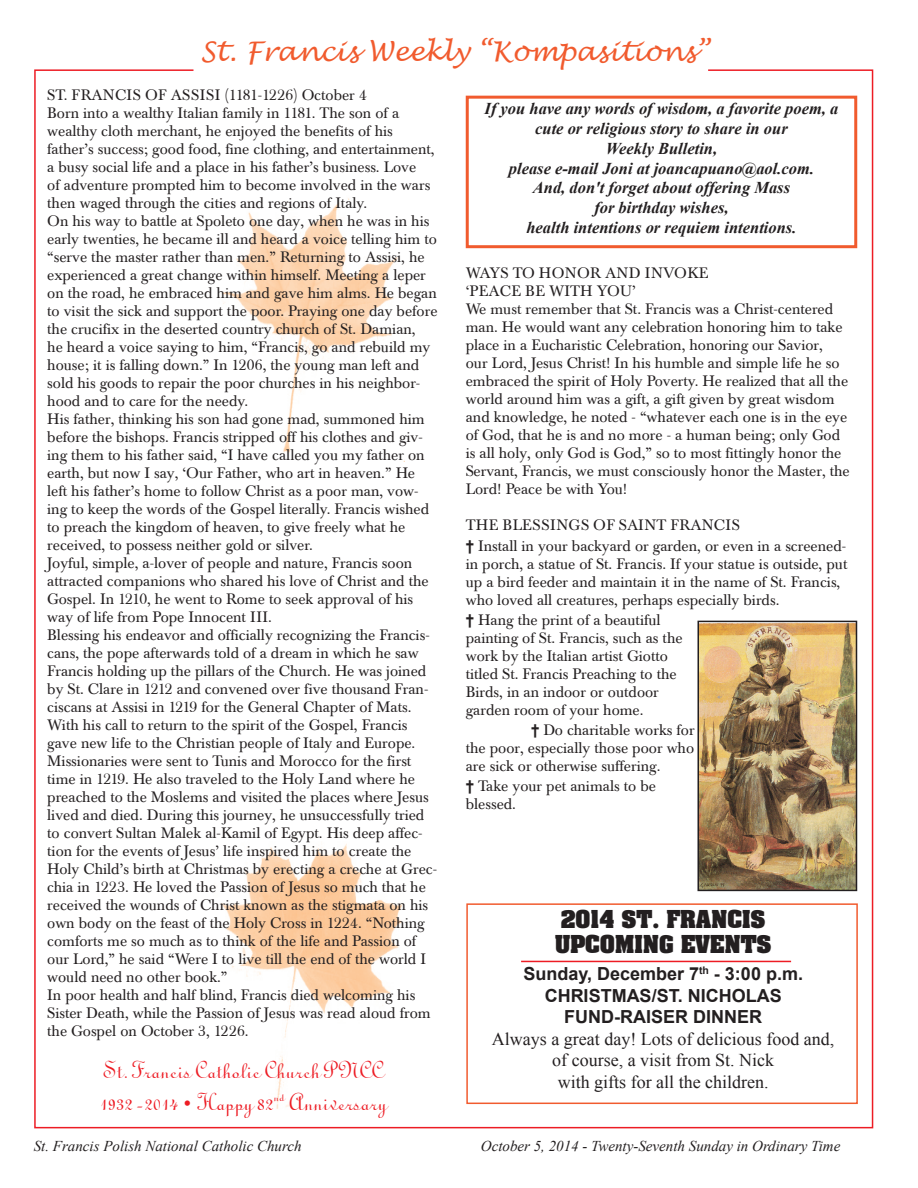
<style>
.page{position:relative;width:918px;height:1188px;background:#fff}
.page>*{position:absolute;margin:0;border:0;box-sizing:border-box;transform-origin:0 0}
.t1{font:27px "Typo Upright BT";color:#ed1c24}
.t2{font:italic 27px "Lucida Handwriting";color:#f15b2e}
.t3{font:700 21px/25.2px "Aardvark";color:#231f20}
.t4{font:18px/21.6px "Times New Roman";color:#231f20;text-align:center}
.t5{font:italic 700 16.5px/19.8px "Times New Roman";color:#231f20;text-align:center}
.OmniPage__258{font:15px/18px "Baskerville BE";color:#231f20}
.OmniPage__3{font:15px/18px "Baskerville BE";color:#231f20}
.OmniPage__257{font:15px/18px "Baskerville BE";color:#231f20}
.t6{font:italic 15px "Times New Roman";color:#231f20}
.OmniPage__263{font:15px/18px "Baskerville BE";color:#231f20;text-align:justify}
.OmniPage__8{font:15px "Baskerville BE";color:#231f20}
.OmniPage__260{font:15px/18px "Baskerville BE";color:#231f20}
.OmniPage__264{font:15px/18px "Baskerville BE";color:#231f20}
.OmniPage__260-2{font:15px "Baskerville BE";letter-spacing:.02em;color:#231f20}
.s1{font-size:18px}
.s2{font-family:"Arial";font-weight:700}
</style>
<div class="page">
<div style="left:466px;top:903px;width:392px;height:201px;border:2px solid #f15b2e"></div>
<hr style="left:521px;top:961px;width:270px;height:1px;background:#ed1c24">
<img style="left:221px;top:844px;width:182px;height:265px">
<img style="left:222px;top:198px;width:183px;height:264px">
<img style="left:701px;top:624px;width:153px;height:264px">
<div style="left:698px;top:621px;width:159px;height:270px;border:2px solid #231f20"></div>
<div style="left:466px;top:96px;width:391px;height:152px;border:3px solid #f15b2e"></div>
<p class="t2" style="left:201px;top:35px;width:510px">St. Francis Weekly “Kompasitions”</p>
<p class="OmniPage__8" style="left:47px;top:86px;width:321px">ST. FRANCIS OF ASSISI (1181‑1226) October 4</p>
<p class="OmniPage__3" style="left:47px;top:104px;width:389px">Born into a wealthy Italian family in 1181. The son of a wealthy cloth merchant, he enjoyed the benefits of his father’s success; good food, fine clothing, and entertainment, a busy social life and a place in his father’s business. Love<br>of adventure prompted him to become involved in the wars then waged through the cities and regions of Italy.</p>
<p class="OmniPage__3" style="left:47px;top:212px;width:392px">On his way to battle at Spoleto one day, when he was in his early twenties, he became ill and heard a voice telling him to “serve the master rather than men.” Returning to Assisi, he experienced a great change within himself. Meeting a leper on the road, he embraced him and gave him alms. He began to visit the sick and support the poor. Praying one day before the crucifix in the deserted country church of St. Damian,<br>he heard a voice saying to him, “Francis, go and rebuild my house; it is falling down.” In 1206, the young man left and sold his goods to repair the poor churches in his neighbor‑ hood and to care for the needy.</p>
<p class="OmniPage__3" style="left:47px;top:410px;width:383px">His father, thinking his son had gone mad, summoned him before the bishops. Francis stripped off his clothes and giv‑ ing them to his father said, “I have called you my father on earth, but now I say, ‘Our Father, who art in heaven.” He left his father’s home to follow Christ as a poor man, vow‑ ing to keep the words of the Gospel literally. Francis wished to preach the kingdom of heaven, to give freely what he received, to possess neither gold or silver.</p>
<p class="OmniPage__3" style="left:47px;top:554px;width:383px">Joyful, simple, a‑lover of people and nature, Francis soon attracted companions who shared his love of Christ and the Gospel. In 1210, he went to Rome to seek approval of his way of life from Pope Innocent III.</p>
<p class="OmniPage__257" style="left:47px;top:626px;width:384px">Blessing his endeavor and officially recognizing the Francis‑ cans, the pope afterwards told of a dream in which he saw Francis holding up the pillars of the Church. He was joined by St. Clare in 1212 and convened over five thousand Fran‑ ciscans at Assisi in 1219 for the General Chapter of Mats.</p>
<p class="OmniPage__258" style="left:47px;top:716px;width:392px">With his call to return to the spirit of the Gospel, Francis gave new life to the Christian people of Italy and Europe.<br>Missionaries were sent to Tunis and Morocco for the first time in 1219. He also traveled to the Holy Land where he preached to the Moslems and visited the places where Jesus lived and died. During this journey, he unsuccessfully tried to convert Sultan Malek al‑Kamil of Egypt. His deep affec‑ tion for the events of Jesus’ life inspired him to create the Holy Child’s birth at Christmas by erecting a creche at Grec‑ chia in 1223. He loved the Passion of Jesus so much that he received the wounds of Christ known as the stigmata on his own body on the feast of the Holy Cross in 1224. “Nothing comforts me so much as to think of the life and Passion of our Lord,” he said “Were I to live till the end of the world I would need no other book.”</p>
<p class="OmniPage__258" style="left:47px;top:986px;width:385px">In poor health and half blind, Francis died welcoming his<br>Sister Death, while the Passion of Jesus was read aloud from the Gospel on October 3, 1226.</p>
<p class="t1" style="left:103px;top:1055px;width:282px">St. Francis Catholic Church PNCC</p>
<p class="t1" style="left:100px;top:1087px;width:288px">1932-2014 <span class="s1">•</span> Happy 82<sup>nd</sup> Anniversary</p>
<p class="t5" style="left:485px;top:98px;width:355px">If you have any words of wisdom, a favorite poem, a cute or religious story to share in our<br>Weekly Bulletin,<br>please e-mail Joni at joancapuano@aol.com.<br>And, don't forget about offering Mass<br>for birthday wishes,<br>health intentions or requiem intentions.</p>
<p class="OmniPage__260" style="left:466px;top:265px;width:244px">WAYS TO HONOR AND INVOKE ‘PEACE BE WITH YOU’</p>
<p class="OmniPage__258" style="left:466px;top:301px;width:386px">We must remember that St. Francis was a Christ‑centered man. He would want any celebration honoring him to take place in a Eucharistic Celebration, honoring our Savior,<br>our Lord, Jesus Christ! In his humble and simple life he so embraced the spirit of Holy Poverty. He realized that all the world around him was a gift, a gift given by great wisdom and knowledge, he noted ‑ “whatever each one is in the eye of God, that he is and no more ‑ a human being; only God is all holy, only God is God,” so to most fittingly honor the Servant, Francis, we must consciously honor the Master, the Lord! Peace be with You!</p>
<p class="OmniPage__260-2" style="left:466px;top:517px;width:276px">THE BLESSINGS OF SAINT FRANCIS</p>
<p class="OmniPage__258" style="left:466px;top:537px;width:383px"><span class="s2">†</span> Install in your backyard or garden, or even in a screened&shy;in porch, a statue of St. Francis. If your statue is outside, put up a bird feeder and maintain it in the name of St. Francis, who loved all creatures, perhaps especially birds.</p>
<p class="OmniPage__258" style="left:466px;top:611px;width:218px"><span class="s2">†</span> Hang the print of a beautiful painting of St. Francis, such as the work by the Italian artist Giotto titled St. Francis Preaching to the<br>Birds, in an indoor or outdoor garden room of your home.</p>
<p class="OmniPage__263" style="left:466px;top:721px;width:230px;text-indent:65px"><span class="s2">†</span> Do charitable works for the poor, especially those poor who are sick or otherwise suffering.</p>
<p class="OmniPage__264" style="left:466px;top:777px;width:192px"><span class="s2">†</span> Take your pet animals to be blessed.</p>
<p class="t3" style="left:555px;top:905px;width:219px">2014 ST. FRANCIS<br>UPCOMING EVENTS</p>
<p class="t4" style="left:492px;top:963px;width:344px"><span class="s2">Sunday, December 7</span><sup>th</sup> <span class="s2">- 3:00 p.m.<br>CHRISTMAS/ST. NICHOLAS<br>FUND-RAISER DINNER<br></span>Always a great day! Lots of delicious food and, of course, a visit from St. Nick<br>with gifts for all the children.</p>
<p class="t6" style="left:34px;top:1135px;width:269px">St. Francis Polish National Catholic Church</p>
<p class="t6" style="left:481px;top:1135px;width:361px">October 5, 2014 - Twenty-Seventh Sunday in Ordinary Time</p>
</div>
